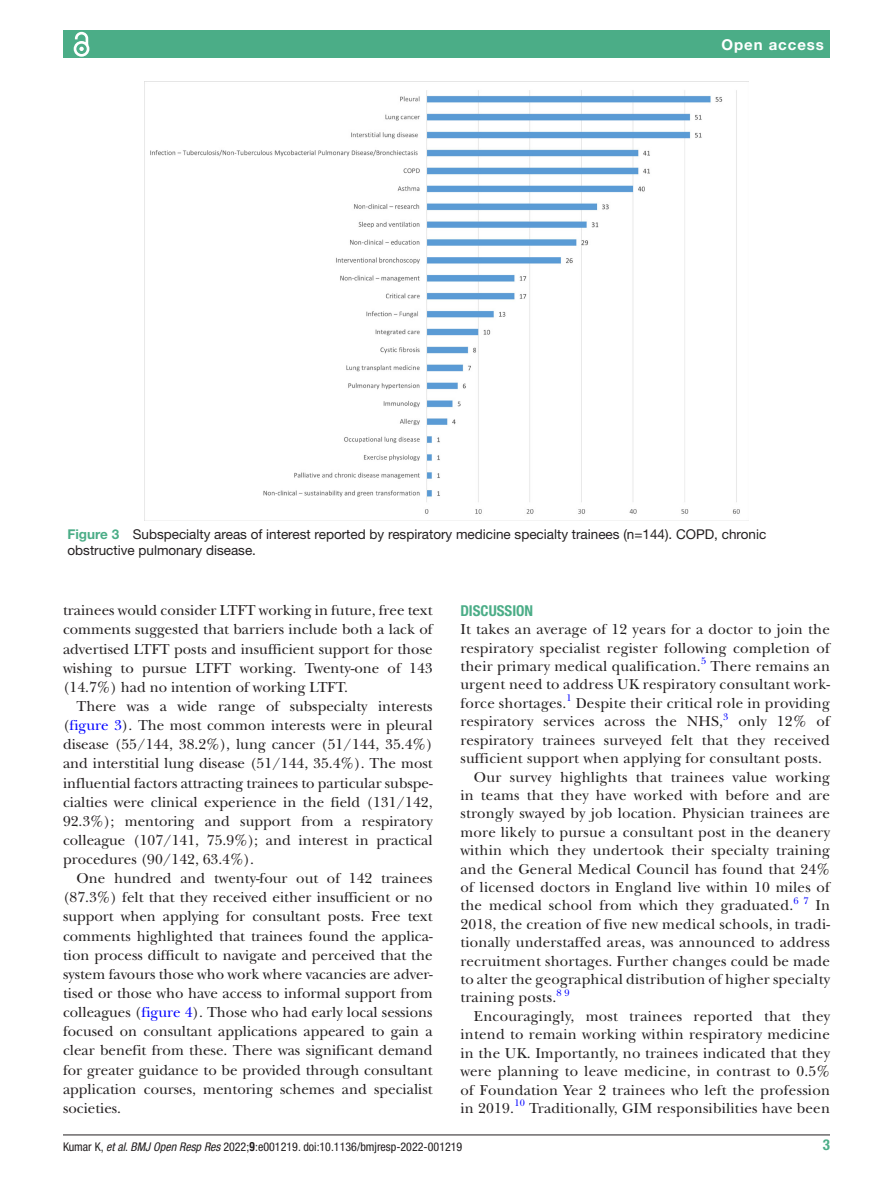
<style>
.page{position:relative;width:893px;height:1191px;background:#fff}
.page>*{position:absolute;margin:0;border:0;box-sizing:border-box;transform-origin:0 0}
.t1{font:15px/19px "New Baskerville";letter-spacing:.015em;color:#231f20;text-align:justify}
.t2{font:700 condensed 15px "Helvetica Neue LT Std";color:#4bad87}
.t3{font:700 15px "Helvetica Neue LT Std";letter-spacing:.065em;color:#fff}
.t4{font:13.5px/16.2px "Helvetica Neue LT Std";color:#231f20}
.t5{font:condensed 12px "Helvetica Neue LT Std";color:#231f20}
.t6{font:9.9px "New Baskerville";color:#00f}
.s1{font-weight:700;color:#4bad87}
.s2{color:#00f}
.s3{font-style:italic}
.s4{font-family:"Helvetica";font-weight:700}
</style>
<div class="page">
<hr style="left:63px;top:1134px;width:767px;height:1px;background:#231f20">
<div style="left:63px;top:31px;width:767px;height:27px;background:#4bad87"></div>
<svg style="left:73px;top:31px;width:17px;height:26px"></svg>
<img style="left:144px;top:81px;width:605px;height:440px">
<p class="t3" style="left:721px;top:35px;width:104px">Open access</p>
<p class="t4" style="left:68px;top:525px;width:700px"><span class="s1">Figure 3</span> Subspecialty areas of interest reported by respiratory medicine specialty trainees (n=144). COPD, chronic obstructive pulmonary disease.</p>
<p class="t1" style="left:63px;top:601px;width:371px">trainees would consider LTFT working in future, free text comments suggested that barriers include both a lack of advertised LTFT posts and insufficient support for those wishing to pursue LTFT working. Twenty-one of 143 (14.7%) had no intention of working LTFT.</p>
<p class="t1" style="left:63px;top:696px;width:371px;text-indent:14px">There was a wide range of subspecialty interests (<span class="s2">figure 3</span>). The most common interests were in pleural disease (55/144, 38.2%), lung cancer (51/144, 35.4%) and interstitial lung disease (51/144, 35.4%). The most influential factors attracting trainees to particular subspe&shy;cialties were clinical experience in the field (131/142, 92.3%); mentoring and support from a respiratory colleague (107/141, 75.9%); and interest in practical procedures (90/142, 63.4%).</p>
<p class="t1" style="left:63px;top:869px;width:371px;text-indent:14px">One hundred and twenty-four out of 142 trainees (87.3%) felt that they received either insufficient or no support when applying for consultant posts. Free text comments highlighted that trainees found the applica&shy;tion process difficult to navigate and perceived that the system favours those who work where vacancies are adver&shy;tised or those who have access to informal support from colleagues (<span class="s2">figure 4</span>). Those who had early local sessions focused on consultant applications appeared to gain a clear benefit from these. There was significant demand for greater guidance to be provided through consultant application courses, mentoring schemes and specialist societies.</p>
<p class="t2" style="left:460px;top:601px;width:74px">DISCUSSION</p>
<p class="t1" style="left:460px;top:620px;width:371px;line-height:18.5px">It takes an average of 12 years for a doctor to join the respiratory specialist register following completion of their primary medical qualification.<sup>5</sup> There remains an urgent need to address UK respiratory consultant work&shy;force shortages.</p>
<p class="t6" style="left:566px;top:692px;width:7px">1</p>
<p class="t1" style="left:460px;top:694px;width:371px;line-height:18.5px;text-indent:115px">Despite their critical role in providing respiratory services across the NHS,</p>
<p class="t6" style="left:723px;top:710px;width:7px">3</p>
<p class="t1" style="left:738px;top:712px;width:93px">only 12% of</p>
<p class="t1" style="left:460px;top:730px;width:371px">respiratory trainees surveyed felt that they received</p>
<p class="t1" style="left:460px;top:749px;width:363px">sufficient support when applying for consultant posts.</p>
<p class="t1" style="left:474px;top:767px;width:358px">Our survey highlights that trainees value working</p>
<p class="t1" style="left:460px;top:785px;width:371px">in teams that they have worked with before and are</p>
<p class="t1" style="left:460px;top:804px;width:371px">strongly swayed by job location. Physician trainees are</p>
<p class="t1" style="left:460px;top:822px;width:371px">more likely to pursue a consultant post in the deanery</p>
<p class="t1" style="left:460px;top:841px;width:371px">within which they undertook their specialty training</p>
<p class="t1" style="left:460px;top:859px;width:371px">and the General Medical Council has found that 24%</p>
<p class="t1" style="left:460px;top:877px;width:371px">of licensed doctors in England live within 10 miles of</p>
<p class="t1" style="left:460px;top:896px;width:334px">the medical school from which they graduated.</p>
<p class="t6" style="left:793px;top:894px;width:16px">6 7</p>
<p class="t1" style="left:460px;top:896px;width:371px;line-height:18.5px;text-indent:355px">In 2018, the creation of five new medical schools, in tradi&shy;tionally understaffed areas, was announced to address recruitment shortages. Further changes could be made to alter the geographical distribution of higher specialty training posts.</p>
<p class="t6" style="left:556px;top:986px;width:15px">8 9</p>
<p class="t1" style="left:460px;top:1007px;width:371px;line-height:18.5px;text-indent:14px">Encouragingly, most trainees reported that they intend to remain working within respiratory medicine in the UK. Importantly, no trainees indicated that they were planning to leave medicine, in contrast to 0.5% of Foundation Year 2 trainees who left the profession in 2019.</p>
<p class="t6" style="left:514px;top:1097px;width:12px">10</p>
<p class="t1" style="left:529px;top:1098px;width:302px">Traditionally, GIM responsibilities have been</p>
<p class="t5" style="left:63px;top:1139px;width:401px">Kumar K, <span class="s3">et al</span>. <span class="s3">BMJ Open Resp Res</span> 2022;<span class="s4">9</span>:e001219. doi:10.1136/bmjresp-2022-001219</p>
<p class="t2" style="left:823px;top:1135px;width:9px">3</p>
</div>
